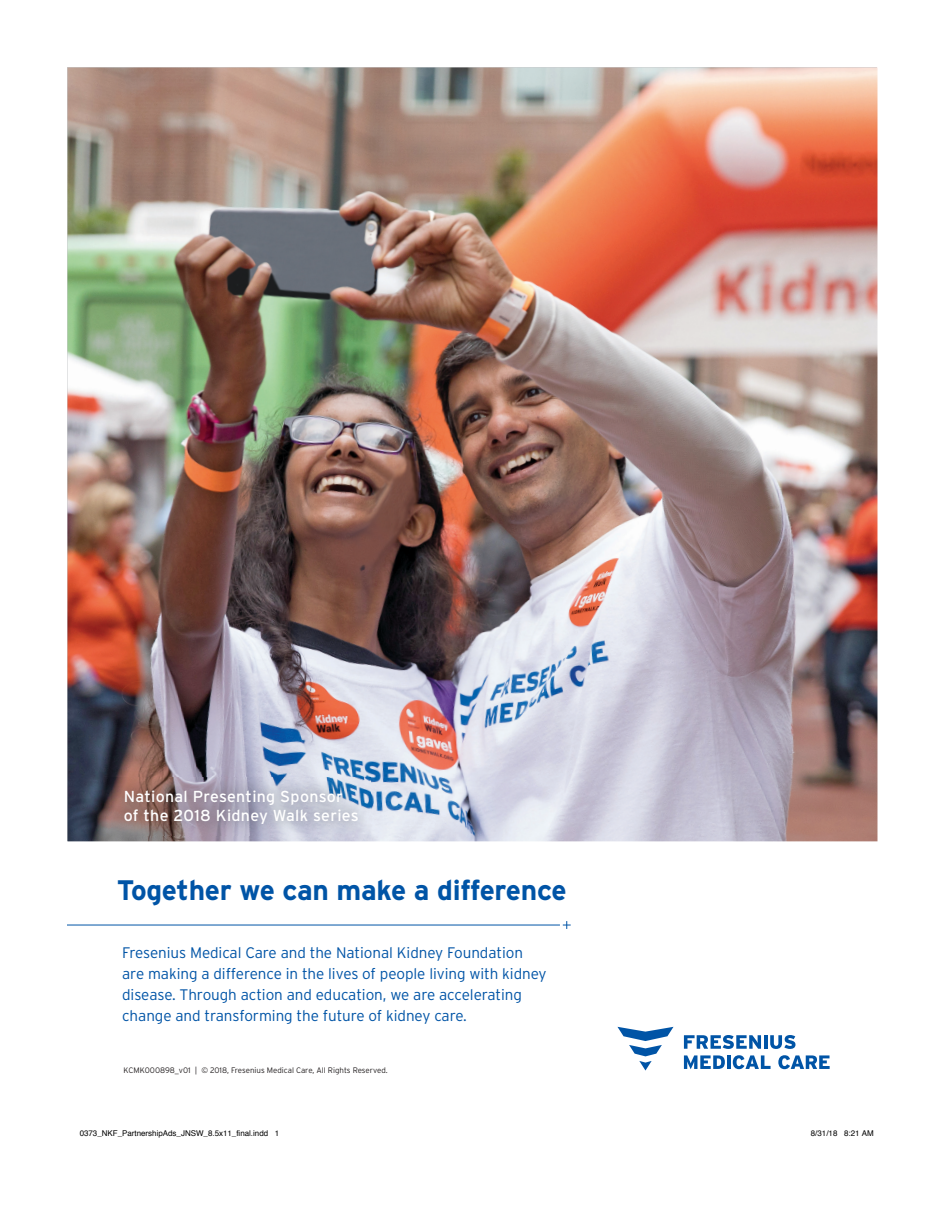
<style>
.page{position:relative;width:945px;height:1215px;background:#fff}
.page>*{position:absolute;margin:0;border:0;box-sizing:border-box;transform-origin:0 0}
.t1{font:700 28.2px "Interstate";letter-spacing:-.01em;color:#0054a6}
.t2{font:15.9px/19px "Interstate";letter-spacing:.02em;color:#fff}
.t3{font:300 15.3px/21.3px "Interstate";letter-spacing:-.005em;color:#0054a6}
.t4{font:300 7.95px "Interstate";color:#231f20}
.t5{font:7.95px "Helvetica";color:#000}
</style>
<div class="page">
<img style="left:68px;top:68px;width:810px;height:773px">
<svg style="left:684px;top:1035px;width:77px;height:14px"></svg>
<hr style="left:764px;top:1035px;width:3px;height:14px;background:#0054a6">
<svg style="left:770px;top:1035px;width:25px;height:14px"></svg>
<svg style="left:684px;top:1055px;width:41px;height:14px"></svg>
<hr style="left:727px;top:1055px;width:4px;height:14px;background:#0054a6">
<svg style="left:733px;top:1055px;width:38px;height:14px"></svg>
<svg style="left:778px;top:1055px;width:52px;height:14px"></svg>
<svg style="left:617px;top:1027px;width:57px;height:44px"></svg>
<hr style="left:68px;top:925px;width:492px;height:1px;background:#0054a6">
<svg style="left:563px;top:921px;width:8px;height:8px"></svg>
<img style="left:112px;top:777px;width:259px;height:58px">
<p class="t2" style="left:124px;top:786px;width:237px">National Presenting Sponsor of the 2018 Kidney Walk series</p>
<p class="t1" style="left:117px;top:874px;width:451px">Together we can make a difference</p>
<p class="t3" style="left:122px;top:941px;width:426px">Fresenius Medical Care and the National Kidney Foundation are making a difference in the lives of people living with kidney disease. Through action and education, we are accelerating change and transforming the future of kidney care.</p>
<p class="t4" style="left:124px;top:1065px;width:266px">KCMK000898_v01 | © 2018, Fresenius Medical Care, All Rights Reserved.</p>
<p class="t5" style="left:80px;top:1127px;width:201px">0373_NKF_PartnershipAds_JNSW_8.5x11_final.indd 1</p>
<p class="t5" style="left:811px;top:1127px;width:64px">8/31/18 8:21 AM</p>
</div>
